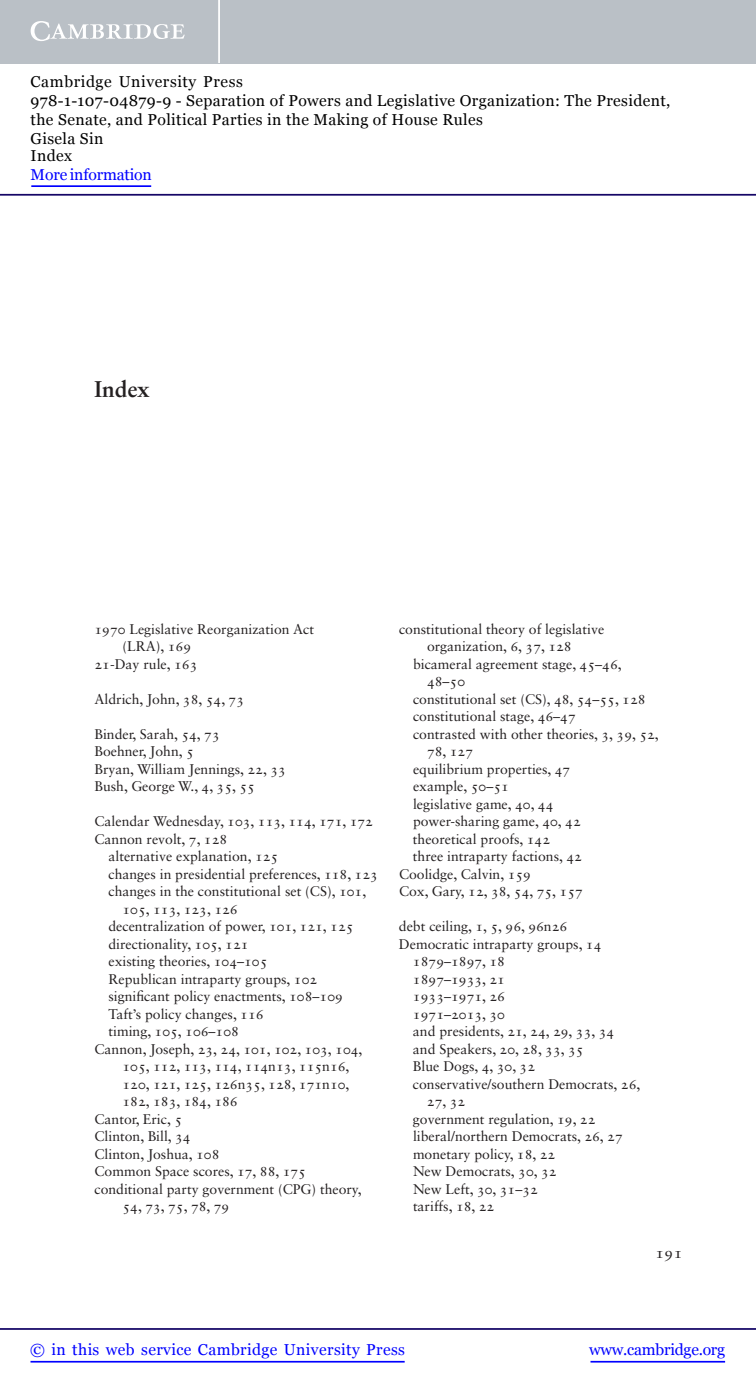
<style>
.page{position:relative;width:756px;height:1388px;background:#fff}
.page>*{position:absolute;margin:0;border:0;box-sizing:border-box;transform-origin:0 0}
.t1{font:700 22.75px "Sabon LT Std";color:#231f20}
.t2{font:15.75px/18.6px "Georgia";letter-spacing:.025em;color:#000}
.t3{font:15.75px "Georgia";letter-spacing:.025em;color:#00f}
.t4{font:15.75px "Georgia";letter-spacing:-.015em;color:#00f}
.t5{font:15.75px "Georgia";letter-spacing:-.01em;color:#00f}
.t6{font:15.75px "Sabon LT Std";color:#231f20}
.t7{font:14px/17.5px "Sabon LT Std";color:#231f20}
</style>
<div class="page">
<hr style="left:591px;top:1361px;width:134px;height:1px;background:#00f">
<hr style="left:0;top:1328px;width:756px;height:2px;background:#150666">
<hr style="left:31px;top:1361px;width:374px;height:1px;background:#00f">
<div style="left:0;top:0;width:756px;height:63px;background:#bac0c6"></div>
<svg style="left:31px;top:21px;width:154px;height:20px"></svg>
<hr style="left:218px;top:0;width:2px;height:63px;background:#fff">
<hr style="left:0;top:194px;width:756px;height:2px;background:#150666">
<hr style="left:31px;top:185px;width:120px;height:2px;background:#00f">
<p class="t2" style="left:31px;top:73px;width:641px">Cambridge University Press<br>978-1-107-04879-9 - Separation of Powers and Legislative Organization: The President, the Senate, and Political Parties in the Making of House Rules<br>Gisela Sin<br>Index</p>
<p class="t5" style="left:31px;top:165px;width:123px">More information</p>
<h1 class="t1" style="left:94px;top:379px;width:57px">Index</h1>
<p class="t7" style="left:94px;top:621px;width:221px">1970 Legislative Reorganization Act</p>
<p class="t7" style="left:122px;top:639px;width:70px">(LRA), 169</p>
<p class="t7" style="left:94px;top:656px;width:104px">21-Day rule, 163</p>
<p class="t7" style="left:94px;top:691px;width:151px">Aldrich, John, 38 , 54 , 73</p>
<p class="t7" style="left:94px;top:726px;width:193px">Binder, Sarah, 54 , 73<br>Boehner, John, 5<br>Bryan, William Jennings, 22 , 33<br>Bush, George W., 4 , 35 , 55</p>
<p class="t7" style="left:94px;top:814px;width:280px">Calendar Wednesday, 103 , 113 , 114 , 171 , 172</p>
<p class="t7" style="left:94px;top:831px;width:134px">Cannon revolt, 7 , 128</p>
<p class="t7" style="left:108px;top:849px;width:171px">alternative explanation, 125</p>
<p class="t7" style="left:108px;top:866px;width:271px">changes in presidential preferences, 118 , 123</p>
<p class="t7" style="left:108px;top:884px;width:259px">changes in the constitutional set (CS), 101 ,</p>
<p class="t7" style="left:122px;top:901px;width:117px">105 , 113 , 123 , 126</p>
<p class="t7" style="left:108px;top:919px;width:247px">decentralization of power, 101 , 121 , 125</p>
<p class="t7" style="left:108px;top:936px;width:142px">directionality, 105 , 121</p>
<p class="t7" style="left:108px;top:954px;width:160px">existing theories, 104–105</p>
<p class="t7" style="left:108px;top:971px;width:210px">Republican intraparty groups, 102</p>
<p class="t7" style="left:108px;top:989px;width:236px">significant policy enactments, 108–109</p>
<p class="t7" style="left:108px;top:1006px;width:157px">Taft’s policy changes, 116</p>
<p class="t7" style="left:108px;top:1024px;width:132px">timing, 105 , 106–108</p>
<p class="t7" style="left:94px;top:1041px;width:270px">Cannon, Joseph, 23 , 24 , 101 , 102 , 103 , 104 ,</p>
<p class="t7" style="left:122px;top:1059px;width:229px">105 , 112 , 113 , 114 , 114n13 , 115n16 ,</p>
<p class="t7" style="left:122px;top:1076px;width:229px">120 , 121 , 125 , 126n35 , 128 , 171n10 ,</p>
<p class="t7" style="left:122px;top:1094px;width:117px">182 , 183 , 184 , 186</p>
<p class="t7" style="left:94px;top:1111px;width:89px">Cantor, Eric, 5</p>
<p class="t7" style="left:94px;top:1129px;width:98px">Clinton, Bill, 34</p>
<p class="t7" style="left:94px;top:1146px;width:127px">Clinton, Joshua, 108</p>
<p class="t7" style="left:94px;top:1164px;width:213px">Common Space scores, 17 , 88 , 175</p>
<p class="t7" style="left:94px;top:1181px;width:269px">conditional party government (CPG) theory,</p>
<p class="t7" style="left:122px;top:1199px;width:108px">54 , 73 , 75 , 78 , 79</p>
<p class="t7" style="left:399px;top:621px;width:207px">constitutional theory of legislative</p>
<p class="t7" style="left:427px;top:639px;width:146px">organization, 6 , 37 , 128</p>
<p class="t7" style="left:413px;top:656px;width:210px">bicameral agreement stage, 45–46 ,</p>
<p class="t7" style="left:427px;top:674px;width:40px">48–50</p>
<p class="t7" style="left:413px;top:691px;width:234px">constitutional set (CS), 48 , 54–55 , 128</p>
<p class="t7" style="left:413px;top:709px;width:164px">constitutional stage, 46–47</p>
<p class="t7" style="left:413px;top:726px;width:247px">contrasted with other theories, 3 , 39 , 52 ,</p>
<p class="t7" style="left:427px;top:744px;width:48px">78 , 127</p>
<p class="t7" style="left:413px;top:761px;width:159px">equilibrium properties, 47</p>
<p class="t7" style="left:413px;top:779px;width:97px">example, 50–51</p>
<p class="t7" style="left:413px;top:796px;width:142px">legislative game, 40 , 44</p>
<p class="t7" style="left:413px;top:814px;width:169px">power-sharing game, 40 , 42</p>
<p class="t7" style="left:413px;top:831px;width:139px">theoretical proofs, 142</p>
<p class="t7" style="left:413px;top:849px;width:171px">three intraparty factions, 42</p>
<p class="t7" style="left:399px;top:866px;width:134px">Coolidge, Calvin, 159</p>
<p class="t7" style="left:399px;top:884px;width:185px">Cox, Gary, 12 , 38 , 54 , 75 , 157</p>
<p class="t7" style="left:399px;top:919px;width:170px">debt ceiling, 1 , 5 , 96 , 96n26</p>
<p class="t7" style="left:399px;top:936px;width:204px">Democratic intraparty groups, 14</p>
<p class="t7" style="left:413px;top:954px;width:94px">1879–1897, 18</p>
<p class="t7" style="left:413px;top:971px;width:94px">1897–1933, 21</p>
<p class="t7" style="left:413px;top:989px;width:94px">1933–1971, 26</p>
<p class="t7" style="left:413px;top:1006px;width:94px">1971–2013, 30</p>
<p class="t7" style="left:413px;top:1024px;width:203px">and presidents, 21 , 24 , 29 , 33 , 34</p>
<p class="t7" style="left:413px;top:1041px;width:172px">and Speakers, 20 , 28 , 33 , 35</p>
<p class="t7" style="left:413px;top:1059px;width:124px">Blue Dogs, 4 , 30 , 32</p>
<p class="t7" style="left:413px;top:1076px;width:229px">conservative/southern Democrats, 26 ,</p>
<p class="t7" style="left:427px;top:1094px;width:40px">27 , 32</p>
<p class="t7" style="left:413px;top:1111px;width:184px">government regulation, 19 , 22</p>
<p class="t7" style="left:413px;top:1129px;width:211px">liberal/northern Democrats, 26 , 27</p>
<p class="t7" style="left:413px;top:1146px;width:144px">monetary policy, 18 , 22</p>
<p class="t7" style="left:413px;top:1164px;width:145px">New Democrats, 30 , 32</p>
<p class="t7" style="left:413px;top:1181px;width:126px">New Left, 30 , 31–32</p>
<p class="t7" style="left:413px;top:1199px;width:83px">tariffs, 18 , 22</p>
<p class="t6" style="left:655px;top:1246px;width:29px">191</p>
<p class="t3" style="left:30px;top:1339px;width:376px">© in this web service Cambridge University Press</p>
<p class="t4" style="left:589px;top:1339px;width:137px">www.cambridge.org</p>
</div>
